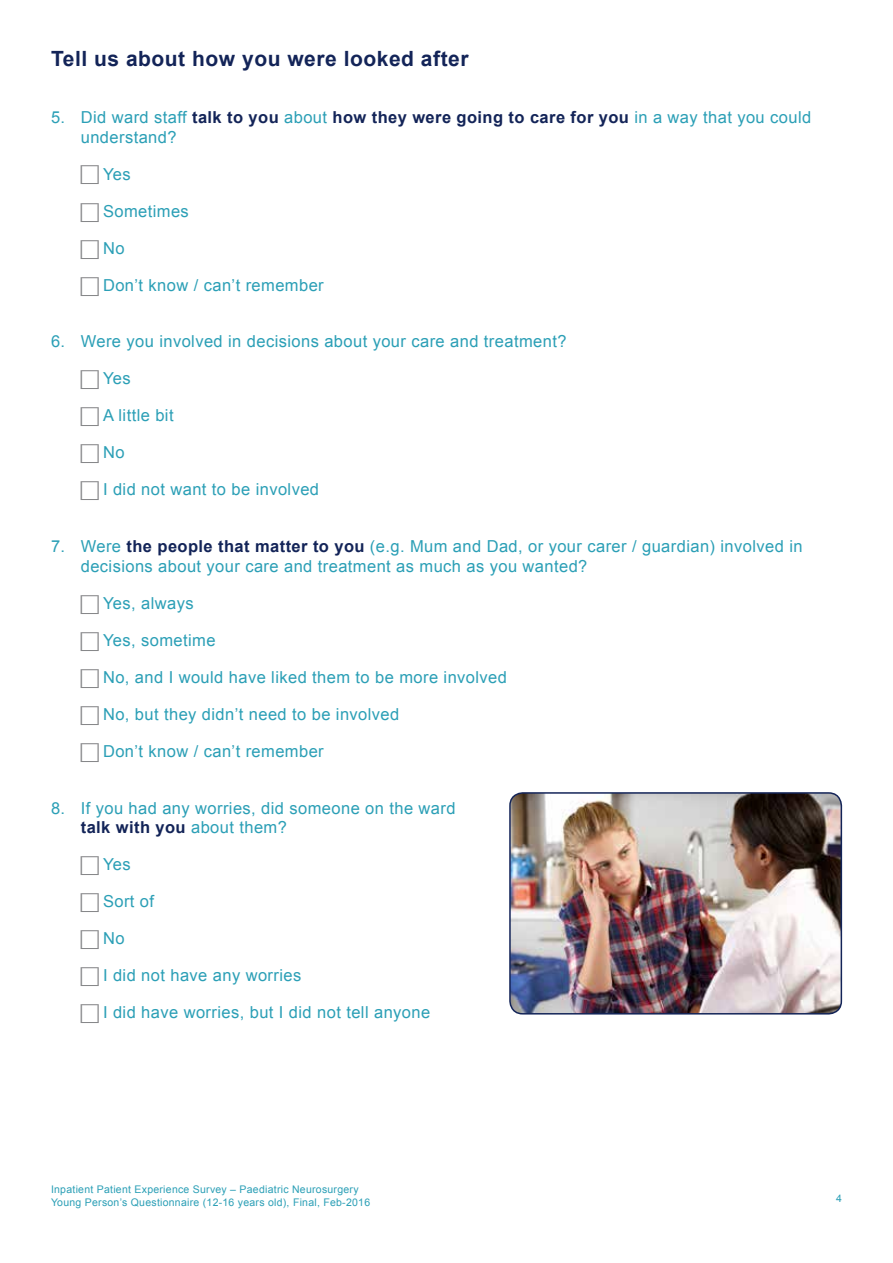
<style>
.page{position:relative;width:893px;height:1263px;background:#fff}
.page>*{position:absolute;margin:0;border:0;box-sizing:border-box;transform-origin:0 0}
.Heading_1{font:700 21px "Arial";letter-spacing:.025em;color:#132458}
.question{font:16.5px/19.8px "Arial";letter-spacing:.025em;color:#2b9fb6}
.options{font:16.5px "Arial";letter-spacing:.025em;color:#2b9fb6}
.t1{font:10.5px/12.6px "Arial";letter-spacing:.025em;color:#2b9fb6}
.s1{font-weight:700;color:#132458}
.s2{font-family:"KG Teacher Helpers";font-size:30px;color:#87888a}
</style>
<div class="page">
<img style="left:510px;top:793px;width:331px;height:221px">
<div style="left:509px;top:792px;width:333px;height:222px;border:2px solid #132458;border-radius:13px"></div>
<p class="Heading_1" style="left:51px;top:45px;width:419px">Tell us about how you were looked after</p>
<p class="question" style="left:81px;top:107px;width:732px;text-indent:-30px">5. Did ward staff <span class="s1">talk to you</span> about <span class="s1">how they were going to care for you</span> in a way that you could understand?</p>
<p class="options" style="left:81px;top:163px;width:51px"><span class="s2">B</span> Yes</p>
<p class="options" style="left:81px;top:200px;width:110px"><span class="s2">B</span> Sometimes</p>
<p class="options" style="left:81px;top:237px;width:45px"><span class="s2">B</span> No</p>
<p class="options" style="left:81px;top:274px;width:244px"><span class="s2">B</span> Don’t know / can’t remember</p>
<p class="question" style="left:51px;top:332px;width:517px">6. Were you involved in decisions about your care and treatment?</p>
<p class="options" style="left:81px;top:368px;width:51px"><span class="s2">B</span> Yes</p>
<p class="options" style="left:81px;top:405px;width:94px"><span class="s2">B</span> A little bit</p>
<p class="options" style="left:81px;top:442px;width:45px"><span class="s2">B</span> No</p>
<p class="options" style="left:81px;top:479px;width:240px"><span class="s2">B</span> I did not want to be involved</p>
<p class="question" style="left:81px;top:536px;width:723px;text-indent:-30px">7. Were <span class="s1">the people that matter to you</span> (e.g. Mum and Dad, or your carer / guardian) involved in decisions about your care and treatment as much as you wanted?</p>
<p class="options" style="left:81px;top:592px;width:114px"><span class="s2">B</span> Yes, always</p>
<p class="options" style="left:81px;top:629px;width:136px"><span class="s2">B</span> Yes, sometime</p>
<p class="options" style="left:81px;top:666px;width:428px"><span class="s2">B</span> No, and I would have liked them to be more involved</p>
<p class="options" style="left:81px;top:703px;width:320px"><span class="s2">B</span> No, but they didn’t need to be involved</p>
<p class="options" style="left:81px;top:740px;width:244px"><span class="s2">B</span> Don’t know / can’t remember</p>
<p class="question" style="left:81px;top:798px;width:376px;text-indent:-30px">8. If you had any worries, did someone on the ward <span class="s1">talk with you</span> about them?</p>
<p class="options" style="left:81px;top:854px;width:51px"><span class="s2">B</span> Yes</p>
<p class="options" style="left:81px;top:891px;width:75px"><span class="s2">B</span> Sort of</p>
<p class="options" style="left:81px;top:928px;width:45px"><span class="s2">B</span> No</p>
<p class="options" style="left:81px;top:965px;width:222px"><span class="s2">B</span> I did not have any worries</p>
<p class="options" style="left:81px;top:1002px;width:351px"><span class="s2">B</span> I did have worries, but I did not tell anyone</p>
<p class="t1" style="left:51px;top:1183px;width:321px">Inpatient Patient Experience Survey – Paediatric Neurosurgery<br>Young Person’s Questionnaire (12-16 years old), Final, Feb-2016</p>
<p class="t1" style="left:836px;top:1192px;width:7px">4</p>
</div>
